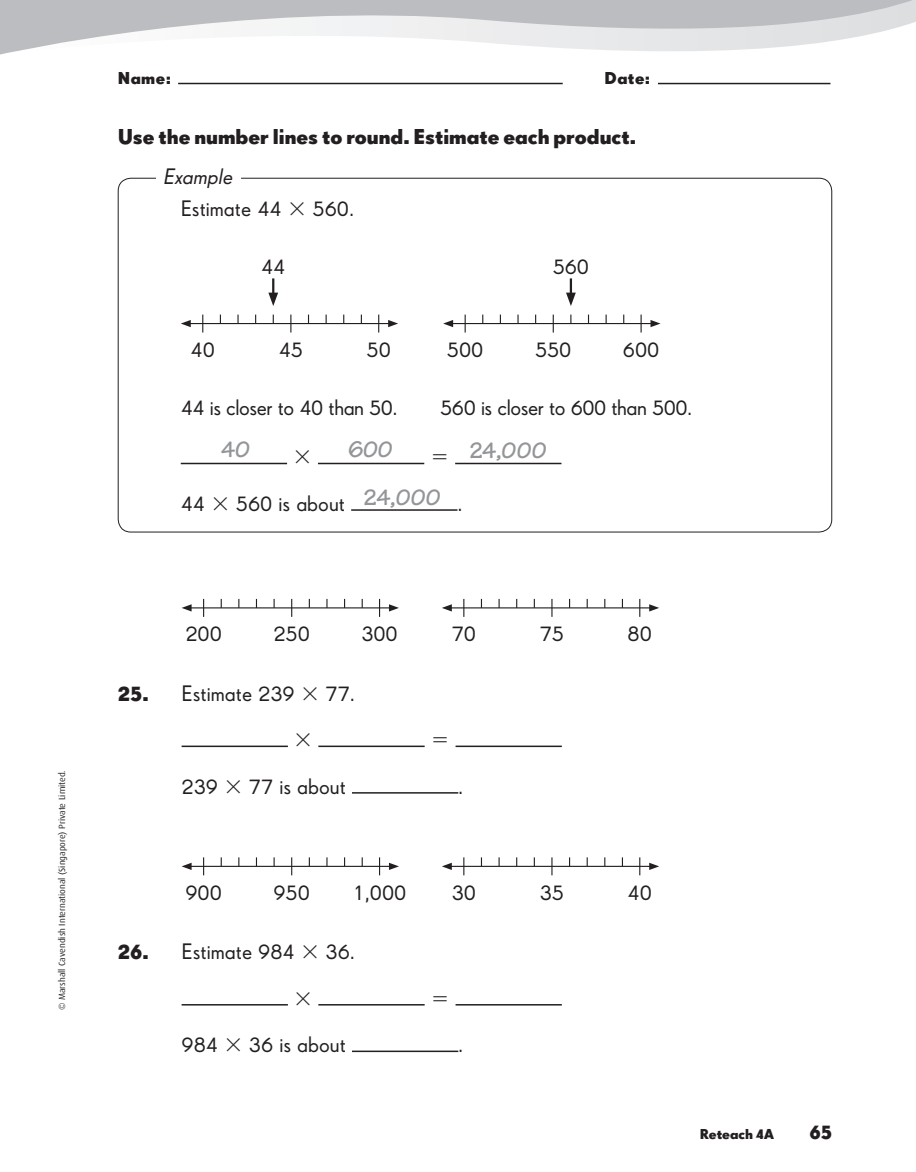
<style>
.page{position:relative;width:916px;height:1172px;background:#fff}
.page>*{position:absolute;margin:0;border:0;box-sizing:border-box;transform-origin:0 0}
.t1{font:700 24px "Tekton";color:#939598}
.t2{font:22.5px/31.3px "Drescher Grotesk MC";color:#231f20}
.t3{font:22.5px "Drescher Grotesk MC Bold";color:#231f20}
.t4{font:22.5px "Drescher Grotesk MC";letter-spacing:-.02em;color:#231f20}
.t5{font:22.5px "Mathematical Pi 1";color:#231f20}
.t6{font:700 21px "Drescher Grotesk BT";color:#231f20}
.t7{font:18px "Drescher Grotesk MC Bold";letter-spacing:.025em;color:#231f20}
.t8{font:700 15px "Drescher Grotesk BT";color:#231f20}
.t9{font:9px "Dax";color:#231f20}
.s1{font-style:italic}
.s2{font-family:"Mathematical Pi 1"}
.s3{font-family:"Drescher Grotesk MC Bold"}
</style>
<div class="page">
<svg style="left:0;top:0;width:916px;height:55px"></svg>
<hr style="left:178px;top:83px;width:385px;height:1px;background:#231f20">
<hr style="left:658px;top:83px;width:172px;height:1px;background:#231f20">
<hr style="left:188px;top:323px;width:202px;height:1px;background:#231f20">
<svg style="left:388px;top:320px;width:10px;height:7px"></svg>
<svg style="left:181px;top:320px;width:10px;height:7px"></svg>
<svg style="left:202px;top:314px;width:1px;height:18px"></svg>
<svg style="left:237px;top:314px;width:2px;height:9px"></svg>
<svg style="left:290px;top:314px;width:1px;height:18px"></svg>
<svg style="left:378px;top:314px;width:1px;height:18px"></svg>
<svg style="left:268px;top:278px;width:10px;height:28px"></svg>
<hr style="left:451px;top:323px;width:202px;height:1px;background:#231f20">
<svg style="left:650px;top:320px;width:10px;height:7px"></svg>
<svg style="left:443px;top:320px;width:10px;height:7px"></svg>
<svg style="left:465px;top:314px;width:1px;height:18px"></svg>
<svg style="left:517px;top:314px;width:2px;height:9px"></svg>
<svg style="left:553px;top:314px;width:1px;height:18px"></svg>
<svg style="left:641px;top:314px;width:1px;height:18px"></svg>
<svg style="left:566px;top:278px;width:10px;height:28px"></svg>
<hr style="left:181px;top:462px;width:106px;height:2px;background:#231f20">
<hr style="left:318px;top:462px;width:106px;height:2px;background:#231f20">
<hr style="left:455px;top:462px;width:106px;height:2px;background:#231f20">
<hr style="left:351px;top:509px;width:106px;height:1px;background:#231f20">
<hr style="left:189px;top:607px;width:202px;height:1px;background:#231f20">
<svg style="left:389px;top:604px;width:10px;height:7px"></svg>
<svg style="left:182px;top:604px;width:10px;height:7px"></svg>
<svg style="left:203px;top:598px;width:1px;height:18px"></svg>
<svg style="left:326px;top:599px;width:2px;height:8px"></svg>
<svg style="left:291px;top:598px;width:1px;height:18px"></svg>
<svg style="left:379px;top:598px;width:1px;height:18px"></svg>
<hr style="left:449px;top:607px;width:203px;height:1px;background:#231f20">
<svg style="left:649px;top:604px;width:10px;height:7px"></svg>
<svg style="left:442px;top:604px;width:10px;height:7px"></svg>
<svg style="left:463px;top:598px;width:1px;height:18px"></svg>
<svg style="left:551px;top:598px;width:1px;height:18px"></svg>
<svg style="left:639px;top:598px;width:1px;height:18px"></svg>
<hr style="left:182px;top:745px;width:106px;height:1px;background:#231f20">
<hr style="left:318px;top:745px;width:107px;height:1px;background:#231f20">
<hr style="left:456px;top:745px;width:106px;height:1px;background:#231f20">
<hr style="left:352px;top:791px;width:106px;height:2px;background:#231f20">
<hr style="left:189px;top:865px;width:202px;height:1px;background:#231f20">
<svg style="left:389px;top:862px;width:10px;height:7px"></svg>
<svg style="left:182px;top:862px;width:10px;height:7px"></svg>
<svg style="left:203px;top:857px;width:1px;height:18px"></svg>
<svg style="left:326px;top:857px;width:2px;height:9px"></svg>
<svg style="left:291px;top:857px;width:1px;height:18px"></svg>
<svg style="left:379px;top:857px;width:1px;height:18px"></svg>
<hr style="left:449px;top:865px;width:203px;height:1px;background:#231f20">
<svg style="left:649px;top:862px;width:10px;height:7px"></svg>
<svg style="left:442px;top:862px;width:10px;height:7px"></svg>
<svg style="left:463px;top:857px;width:1px;height:18px"></svg>
<svg style="left:551px;top:857px;width:1px;height:18px"></svg>
<svg style="left:639px;top:857px;width:1px;height:18px"></svg>
<hr style="left:182px;top:1003px;width:106px;height:2px;background:#231f20">
<hr style="left:318px;top:1003px;width:107px;height:2px;background:#231f20">
<hr style="left:456px;top:1003px;width:106px;height:2px;background:#231f20">
<hr style="left:352px;top:1050px;width:106px;height:1px;background:#231f20">
<p class="t9" style="left:57px;top:1009px;width:241px;rotate:-90deg">© Marshall Cavendish International (Singapore) Private Limited.</p>
<p class="t7" style="left:118px;top:67px;width:54px">Name:</p>
<p class="t7" style="left:605px;top:67px;width:47px">Date:</p>
<p class="t3" style="left:118px;top:123px;width:520px">Use the number lines to round. Estimate each product.</p>
<p class="t2" style="left:181px;top:161px;width:175px;text-indent:-18px"><span class="s1">Example<br></span>Estimate 44 <span class="s2">3</span> 560.</p>
<p class="t2" style="left:261px;top:251px;width:26px">44</p>
<p class="t2" style="left:553px;top:250px;width:38px">560</p>
<p class="t2" style="left:191px;top:334px;width:26px">40</p>
<p class="t2" style="left:367px;top:334px;width:26px">50</p>
<p class="t2" style="left:279px;top:334px;width:26px">45</p>
<p class="t2" style="left:447px;top:334px;width:38px">500</p>
<p class="t2" style="left:535px;top:334px;width:38px">550</p>
<p class="t2" style="left:623px;top:334px;width:38px">600</p>
<p class="t4" style="left:181px;top:394px;width:219px">44 is closer to 40 than 50.</p>
<p class="t4" style="left:440px;top:394px;width:254px">560 is closer to 600 than 500.</p>
<p class="t5" style="left:293px;top:446px;width:20px">3</p>
<p class="t5" style="left:430px;top:446px;width:20px">5</p>
<p class="t2" style="left:181px;top:487px;width:166px">44 <span class="s2">3</span> 560 is about</p>
<p class="t2" style="left:457px;top:487px;width:7px">.</p>
<p class="t1" style="left:222px;top:434px;width:30px">40</p>
<p class="t1" style="left:348px;top:434px;width:46px">600</p>
<p class="t1" style="left:470px;top:434px;width:79px">24,000</p>
<p class="t1" style="left:364px;top:482px;width:79px">24,000</p>
<p class="t2" style="left:185px;top:618px;width:38px">200</p>
<p class="t2" style="left:273px;top:618px;width:38px">250</p>
<p class="t2" style="left:361px;top:618px;width:38px">300</p>
<p class="t2" style="left:452px;top:618px;width:26px">70</p>
<p class="t2" style="left:628px;top:618px;width:26px">80</p>
<p class="t2" style="left:540px;top:618px;width:26px">75</p>
<p class="t2" style="left:118px;top:677px;width:239px"><span class="s3">25.</span> Estimate 239 <span class="s2">3</span> 77.</p>
<p class="t5" style="left:294px;top:729px;width:20px">3</p>
<p class="t5" style="left:431px;top:729px;width:20px">5</p>
<p class="t2" style="left:182px;top:770px;width:166px">239 <span class="s2">3</span> 77 is about</p>
<p class="t2" style="left:458px;top:770px;width:7px">.</p>
<p class="t2" style="left:185px;top:876px;width:38px">900</p>
<p class="t2" style="left:273px;top:876px;width:38px">950</p>
<p class="t2" style="left:353px;top:876px;width:55px">1,000</p>
<p class="t2" style="left:452px;top:876px;width:26px">30</p>
<p class="t2" style="left:628px;top:876px;width:26px">40</p>
<p class="t2" style="left:540px;top:876px;width:26px">35</p>
<p class="t2" style="left:118px;top:935px;width:239px"><span class="s3">26.</span> Estimate 984 <span class="s2">3</span> 36.</p>
<p class="t5" style="left:294px;top:987px;width:20px">3</p>
<p class="t5" style="left:431px;top:987px;width:20px">5</p>
<p class="t2" style="left:182px;top:1028px;width:166px">984 <span class="s2">3</span> 36 is about</p>
<p class="t2" style="left:458px;top:1028px;width:7px">.</p>
<p class="t8" style="left:700px;top:1124px;width:76px">Reteach 4A</p>
<p class="t6" style="left:809px;top:1119px;width:24px">65</p>
</div>
